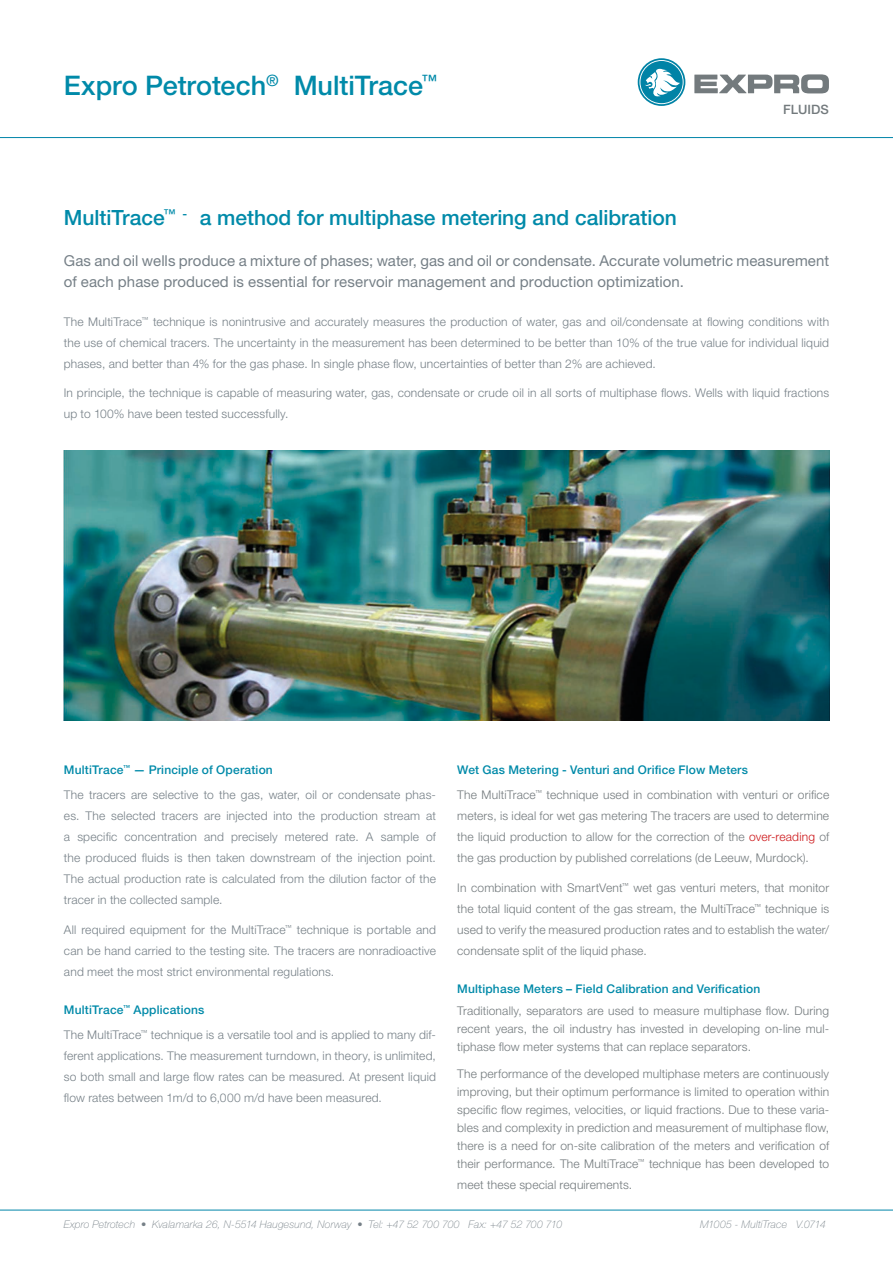
<style>
.page{position:relative;width:893px;height:1263px;background:#fff}
.page>*{position:absolute;margin:0;border:0;box-sizing:border-box;transform-origin:0 0}
.Overskrift_1{font:500 27px "Helvetica Neue LT Std";letter-spacing:-.005em;color:#008aa9}
.Overskrift_2{font:500 21px "Helvetica Neue LT Std";color:#008aa9}
.Ingress{font:15px/21px "Helvetica Neue LT Std";letter-spacing:.005em;color:#768087}
.t1{font:500 12.9px "Helvetica Neue LT Std";color:#737a7d}
.Brødtekst{font:300 12px/21px "Helvetica Neue LT Std";letter-spacing:.015em;color:#768087;text-align:justify}
.Brødtekst-2{font:300 12px/18px "Helvetica Neue LT Std";letter-spacing:.015em;color:#737a7d;text-align:justify}
.Overskrift_5__liten{font:500 12px "Helvetica Neue LT Std";letter-spacing:.015em;color:#008aa9}
.navn-adresse-versjon{font:italic 100 10.5px "Helvetica Neue LT Std";letter-spacing:.015em;color:#768087}
.s1{color:#cd171a}
</style>
<div class="page">
<svg style="left:694px;top:74px;width:135px;height:19px"></svg>
<svg style="left:638px;top:58px;width:47px;height:48px"></svg>
<hr style="left:0;top:1210px;width:893px;height:1px;background:#0085a9">
<hr style="left:0;top:137px;width:893px;height:1px;background:#0085a9">
<img style="left:64px;top:451px;width:765px;height:270px">
<p class="Overskrift_1" style="left:64px;top:69px;width:375px">Expro Petrotech<sup>®</sup> MultiTrace<sup>™</sup></p>
<p class="Overskrift_2" style="left:64px;top:205px;width:615px">MultiTrace<sup>™</sup> <sup>-</sup> a method for multiphase metering and calibration</p>
<p class="t1" style="left:783px;top:101px;width:47px">FLUIDS</p>
<p class="Ingress" style="left:64px;top:250px;width:767px">Gas and oil wells produce a mixture of phases; water, gas and oil or condensate. Accurate volumetric measurement of each phase produced is essential for reservoir management and production optimization.</p>
<p class="Brødtekst" style="left:64px;top:310px;width:767px">The MultiTrace<sup>™</sup> technique is nonintrusive and accurately measures the production of water, gas and oil/condensate at flowing conditions with the use of chemical tracers. The uncertainty in the measurement has been determined to be better than 10% of the true value for individual liquid phases, and better than 4% for the gas phase. In single phase flow, uncertainties of better than 2% are achieved.</p>
<p class="Brødtekst" style="left:64px;top:382px;width:767px">In principle, the technique is capable of measuring water, gas, condensate or crude oil in all sorts of multiphase flows. Wells with liquid fractions up to 100% have been tested successfully.</p>
<p class="Overskrift_5__liten" style="left:64px;top:762px;width:210px">MultiTrace<sup>™</sup> — Principle of Operation</p>
<p class="Brødtekst" style="left:64px;top:784px;width:373px">The tracers are selective to the gas, water, oil or condensate phas&shy;es. The selected tracers are injected into the production stream at a specific concentration and precisely metered rate. A sample of the produced fluids is then taken downstream of the injection point.<br>The actual production rate is calculated from the dilution factor of the tracer in the collected sample.</p>
<p class="Brødtekst" style="left:64px;top:919px;width:373px">All required equipment for the MultiTrace<sup>™</sup> technique is portable and can be hand carried to the testing site. The tracers are nonradioactive and meet the most strict environmental regulations.</p>
<p class="Overskrift_5__liten" style="left:64px;top:1002px;width:142px">MultiTrace<sup>™</sup> Applications</p>
<p class="Brødtekst" style="left:64px;top:1024px;width:373px">The MultiTrace<sup>™</sup> technique is a versatile tool and is applied to many dif&shy;ferent applications. The measurement turndown, in theory, is unlimited, so both small and large flow rates can be measured. At present liquid flow rates between 1m/d to 6,000 m/d have been measured.</p>
<p class="Overskrift_5__liten" style="left:457px;top:762px;width:292px">Wet Gas Metering - Venturi and Orifice Flow Meters</p>
<p class="Brødtekst-2" style="left:457px;top:784px;width:373px;line-height:21px">The MultiTrace<sup>™</sup> technique used in combination with venturi or orifice meters, is ideal for wet gas metering The tracers are used to determine the liquid production to allow for the correction of the <span class="s1">over-reading</span> of the gas production by published correlations (de Leeuw, Murdock).</p>
<p class="Brødtekst-2" style="left:457px;top:877px;width:373px;line-height:21px">In combination with SmartVent<sup>™</sup> wet gas venturi meters, that monitor the total liquid content of the gas stream, the MultiTrace<sup>™</sup> technique is used to verify the measured production rates and to establish the water/ condensate split of the liquid phase.</p>
<p class="Overskrift_5__liten" style="left:457px;top:981px;width:305px">Multiphase Meters – Field Calibration and Verification</p>
<p class="Brødtekst-2" style="left:457px;top:1001px;width:373px">Traditionally, separators are used to measure multiphase flow. During recent years, the oil industry has invested in developing on-line mul&shy;tiphase flow meter systems that can replace separators.</p>
<p class="Brødtekst-2" style="left:457px;top:1064px;width:373px">The performance of the developed multiphase meters are continuously improving, but their optimum performance is limited to operation within specific flow regimes, velocities, or liquid fractions. Due to these varia&shy;bles and complexity in prediction and measurement of multiphase flow, there is a need for on-site calibration of the meters and verification of their performance. The MultiTrace<sup>™</sup> technique has been developed to</p>
<p class="Brødtekst-2" style="left:457px;top:1175px;width:176px">meet these special requirements.</p>
<p class="navn-adresse-versjon" style="left:64px;top:1218px;width:500px">Expro Petrotech • Kvalamarka 26, N-5514 Haugesund, Norway • Tel: +47 52 700 700 Fax: +47 52 700 710</p>
<p class="navn-adresse-versjon" style="left:700px;top:1218px;width:127px">M1005 - MultiTrace V.0714</p>
</div>
